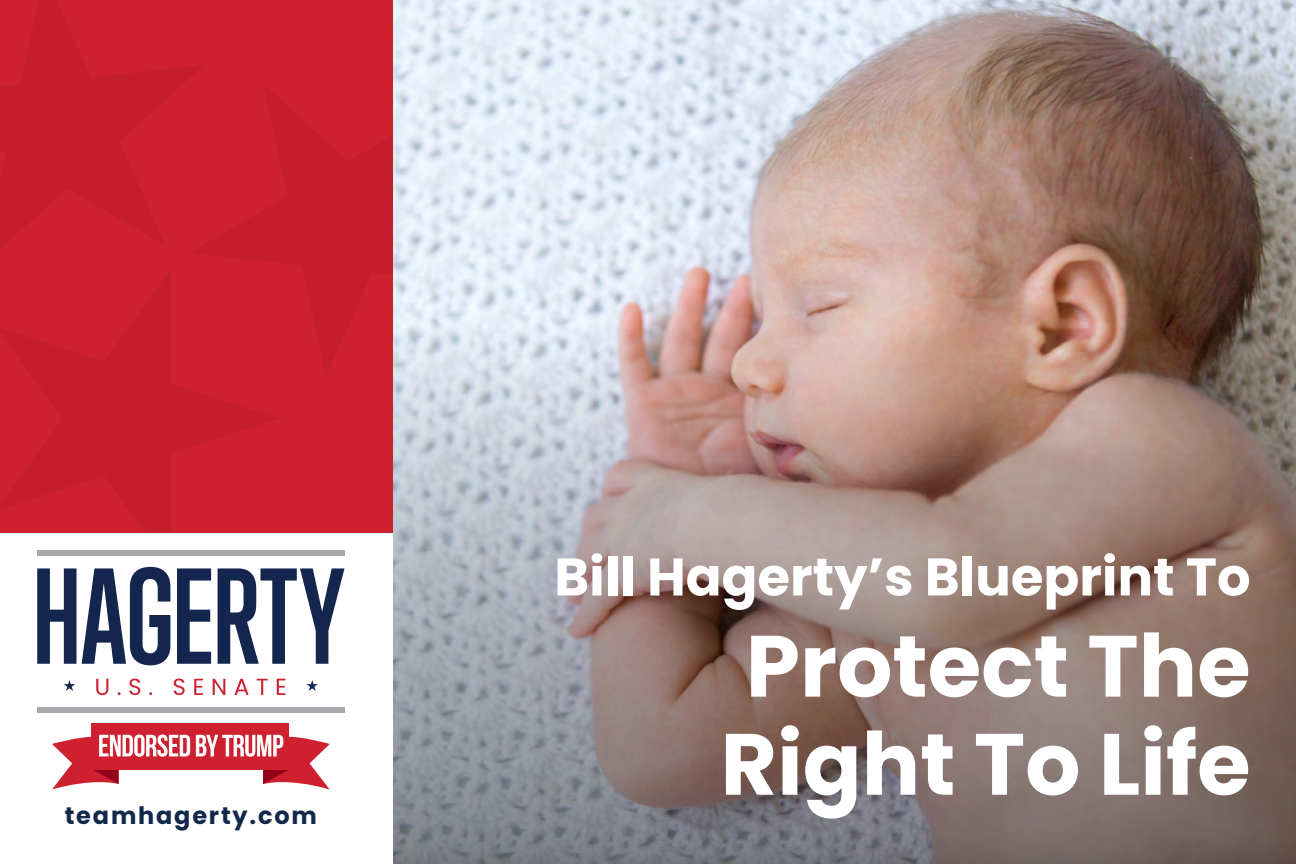
<style>
.page{position:relative;width:1296px;height:864px;background:#fff}
.page>*{position:absolute;margin:0;border:0;box-sizing:border-box;transform-origin:0 0}
.t1{font:700 86.7px/98.1px "Poppins";color:#fff}
.t2{font:700 52.8px "Poppins";color:#fff}
.t3{font:700 24px "Poppins";letter-spacing:.075em;color:#12284b}
</style>
<div class="page">
<div style="left:0;top:0;width:393px;height:534px;background:#ce202f"></div>
<img style="left:393px;top:0;width:903px;height:864px">
<svg style="left:37px;top:567px;width:133px;height:98px"></svg>
<svg style="left:177px;top:568px;width:34px;height:96px"></svg>
<svg style="left:218px;top:568px;width:127px;height:96px"></svg>
<svg style="left:96px;top:679px;width:12px;height:16px"></svg>
<svg style="left:129px;top:679px;width:11px;height:16px"></svg>
<svg style="left:174px;top:679px;width:11px;height:16px"></svg>
<svg style="left:194px;top:679px;width:9px;height:16px"></svg>
<svg style="left:213px;top:679px;width:12px;height:16px"></svg>
<svg style="left:235px;top:679px;width:14px;height:16px"></svg>
<svg style="left:257px;top:679px;width:11px;height:16px"></svg>
<svg style="left:277px;top:679px;width:8px;height:16px"></svg>
<div style="left:37px;top:550px;width:307px;height:5px;background:#a6a8ab"></div>
<div style="left:37px;top:707px;width:307px;height:6px;background:#a6a8ab"></div>
<svg style="left:64px;top:680px;width:11px;height:11px"></svg>
<svg style="left:306px;top:680px;width:12px;height:11px"></svg>
<div style="left:92px;top:723px;width:197px;height:46px;background:#ce202f"></div>
<svg style="left:52px;top:735px;width:138px;height:55px"></svg>
<svg style="left:196px;top:735px;width:134px;height:55px"></svg>
<p class="t3" style="left:65px;top:802px;width:254px">teamhagerty.com</p>
<p class="t2" style="left:554px;top:546px;width:698px">Bill Hagerty’s Blueprint To</p>
<h1 class="t1" style="left:721px;top:618px;width:532px">Protect The<br>Right To Life</h1>
</div>
